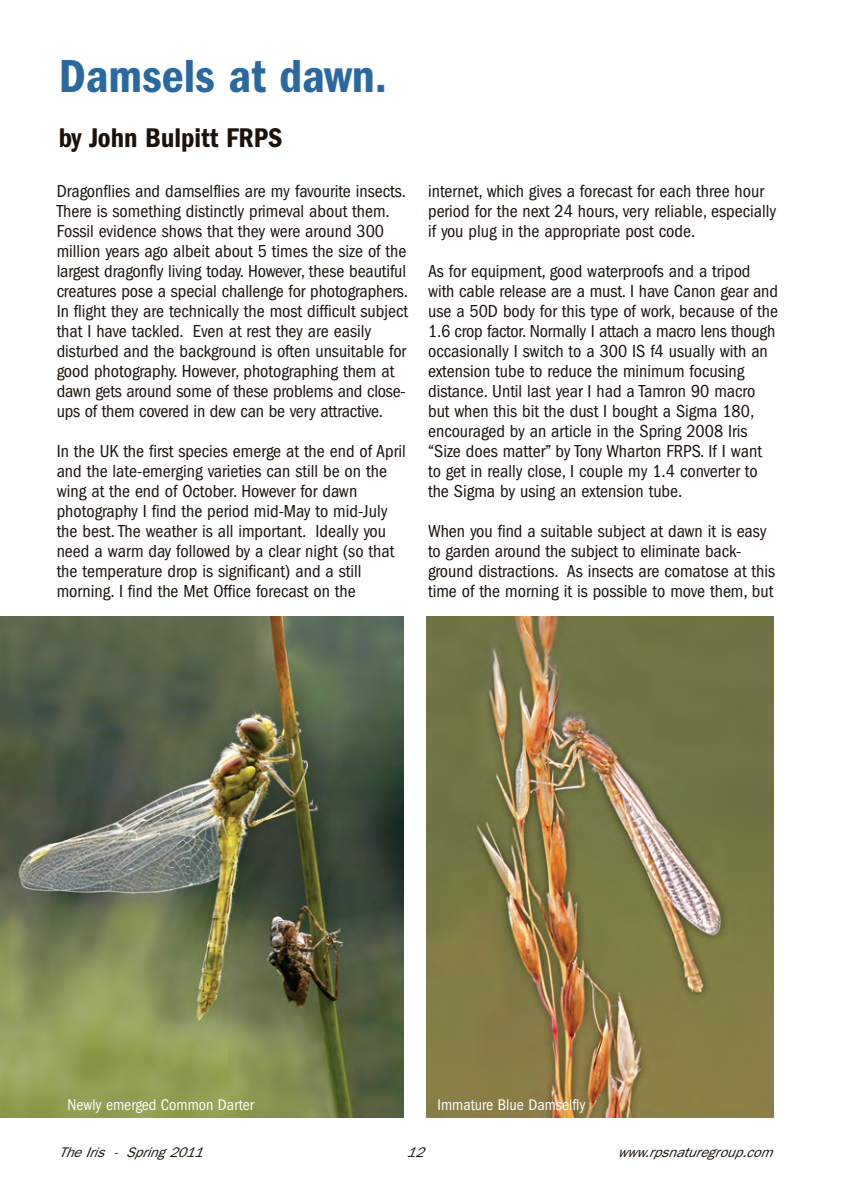
<style>
.page{position:relative;width:842px;height:1191px;background:#fff}
.page>*{position:absolute;margin:0;border:0;box-sizing:border-box;transform-origin:0 0}
.t1{font:48px "ITC Franklin Gothic Std Dm Cd";color:#2a69a0}
.t2{font:28px "ITC Franklin Gothic Std Dm Cd";color:#1a120b}
.t3{font:condensed 18px/20px "ITC Franklin Gothic Std";color:#1a120b}
.t4{font:condensed 16px "ITC Franklin Gothic Std";color:#fff}
.t5{font:italic 14px "Franklin Gothic";color:#1a120b}
</style>
<div class="page">
<img style="left:0;top:617px;width:404px;height:500px">
<img style="left:427px;top:617px;width:347px;height:500px">
<h1 class="t1" style="left:59px;top:60px;width:330px">Damsels at dawn.</h1>
<h2 class="t2" style="left:59px;top:128px;width:225px">by John Bulpitt FRPS</h2>
<p class="t3" style="left:57px;top:182px;width:353px">Dragonflies and damselflies are my favourite insects.<br>There is something distinctly primeval about them.<br>Fossil evidence shows that they were around 300 million years ago albeit about 5 times the size of the largest dragonfly living today. However, these beautiful creatures pose a special challenge for photographers.<br>In flight they are technically the most difficult subject that I have tackled. Even at rest they are easily disturbed and the background is often unsuitable for good photography. However, photographing them at dawn gets around some of these problems and close&shy;ups of them covered in dew can be very attractive.</p>
<p class="t3" style="left:57px;top:442px;width:350px">In the UK the first species emerge at the end of April and the late-emerging varieties can still be on the wing at the end of October. However for dawn photography I find the period mid-May to mid-July the best. The weather is all important. Ideally you need a warm day followed by a clear night (so that the temperature drop is significant) and a still morning. I find the Met Office forecast on the</p>
<p class="t3" style="left:428px;top:182px;width:349px">internet, which gives a forecast for each three hour period for the next 24 hours, very reliable, especially if you plug in the appropriate post code.</p>
<p class="t3" style="left:428px;top:262px;width:351px">As for equipment, good waterproofs and a tripod with cable release are a must. I have Canon gear and use a 50D body for this type of work, because of the 1.6 crop factor. Normally I attach a macro lens though occasionally I switch to a 300 IS f4 usually with an extension tube to reduce the minimum focusing distance. Until last year I had a Tamron 90 macro but when this bit the dust I bought a Sigma 180, encouraged by an article in the Spring 2008 Iris “Size does matter” by Tony Wharton FRPS. If I want to get in really close, I couple my 1.4 converter to the Sigma by using an extension tube.</p>
<p class="t3" style="left:428px;top:522px;width:349px">When you find a suitable subject at dawn it is easy to garden around the subject to eliminate back&shy;ground distractions. As insects are comatose at this time of the morning it is possible to move them, but</p>
<p class="t4" style="left:67px;top:1099px;width:188px">Newly emerged Common Darter</p>
<p class="t4" style="left:437px;top:1099px;width:150px">Immature Blue Damselfly</p>
<p class="t5" style="left:59px;top:1144px;width:147px">The Iris - Spring 2011</p>
<p class="t5" style="left:407px;top:1144px;width:18px">12</p>
<p class="t5" style="left:618px;top:1144px;width:158px">www.rpsnaturegroup.com</p>
</div>
